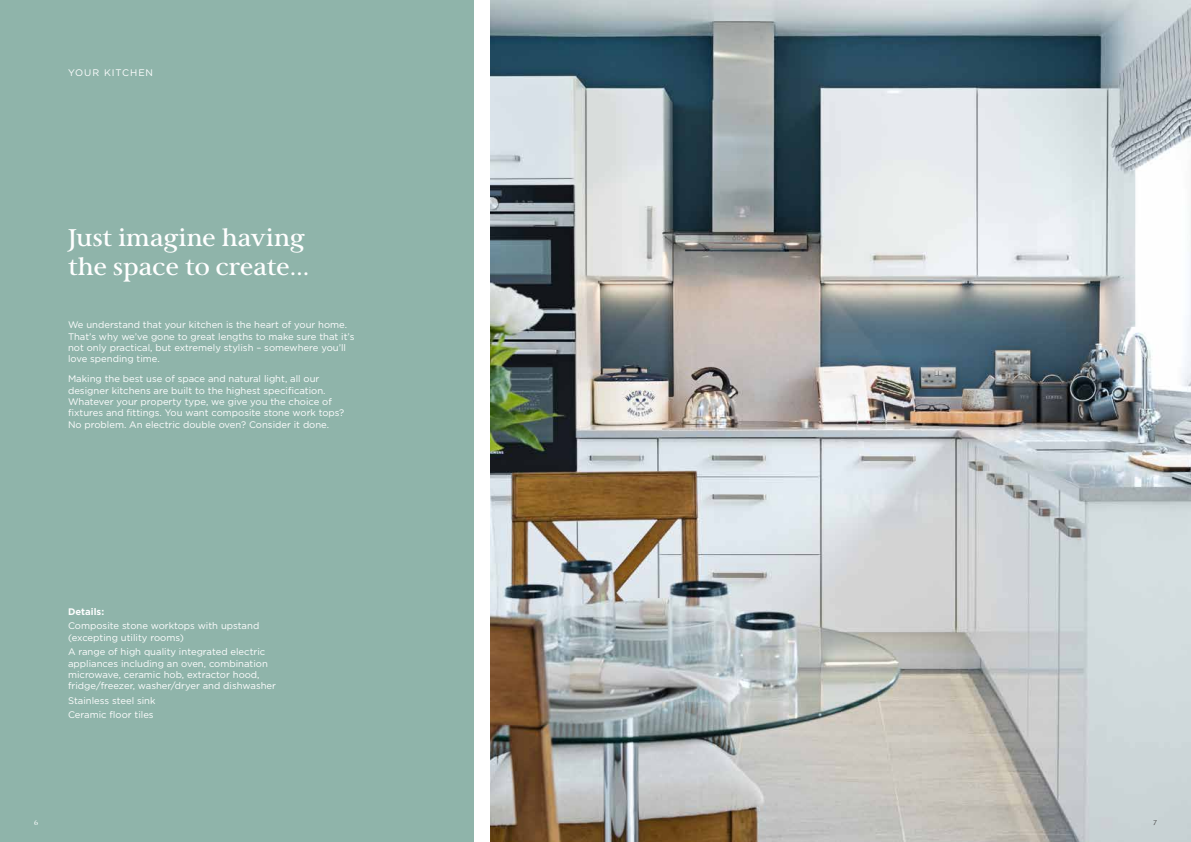
<style>
.page{position:relative;width:1191px;height:842px;background:#fff}
.page>*{position:absolute;margin:0;border:0;box-sizing:border-box;transform-origin:0 0}
.t1{font:500 24px/28.8px "Carrig Pro";color:#fff}
.t2{font:9.5px/11.4px "Gotham";color:#fff}
.t3{font:9.5px "Gotham";letter-spacing:.1em;color:#fff}
.t4{font:700 9.5px "Gotham";color:#fff}
.t5{font:7px "Carrig Pro";color:#fff}
.t6{font:7px "Carrig Pro";color:#4a4a49}
</style>
<div class="page">
<img style="left:490px;top:0;width:701px;height:842px">
<div style="left:0;top:0;width:473px;height:842px;background:#8fb4aa"></div>
<p class="t3" style="left:68px;top:67px;width:87px">YOUR KITCHEN</p>
<h1 class="t1" style="left:68px;top:223px;width:243px">Just imagine having the space to create…</h1>
<p class="t2" style="left:68px;top:319px;width:288px">We understand that your kitchen is the heart of your home.<br>That’s why we’ve gone to great lengths to make sure that it’s not only practical, but extremely stylish – somewhere you’ll love spending time.</p>
<p class="t2" style="left:68px;top:373px;width:278px">Making the best use of space and natural light, all our designer kitchens are built to the highest specification.<br>Whatever your property type, we give you the choice of fixtures and fittings. You want composite stone work tops?<br>No problem. An electric double oven? Consider it done.</p>
<p class="t4" style="left:68px;top:606px;width:38px">Details:</p>
<p class="t2" style="left:68px;top:620px;width:193px">Composite stone worktops with upstand (excepting utility rooms)</p>
<p class="t2" style="left:68px;top:646px;width:209px">A range of high quality integrated electric appliances including an oven, combination microwave, ceramic hob, extractor hood, fridge/freezer, washer/dryer and dishwasher</p>
<p class="t2" style="left:68px;top:693px;width:89px;line-height:14.2px">Stainless steel sink<br>Ceramic floor tiles</p>
<p class="t5" style="left:34px;top:817px;width:6px">6</p>
<p class="t6" style="left:1153px;top:817px;width:5px">7</p>
</div>
